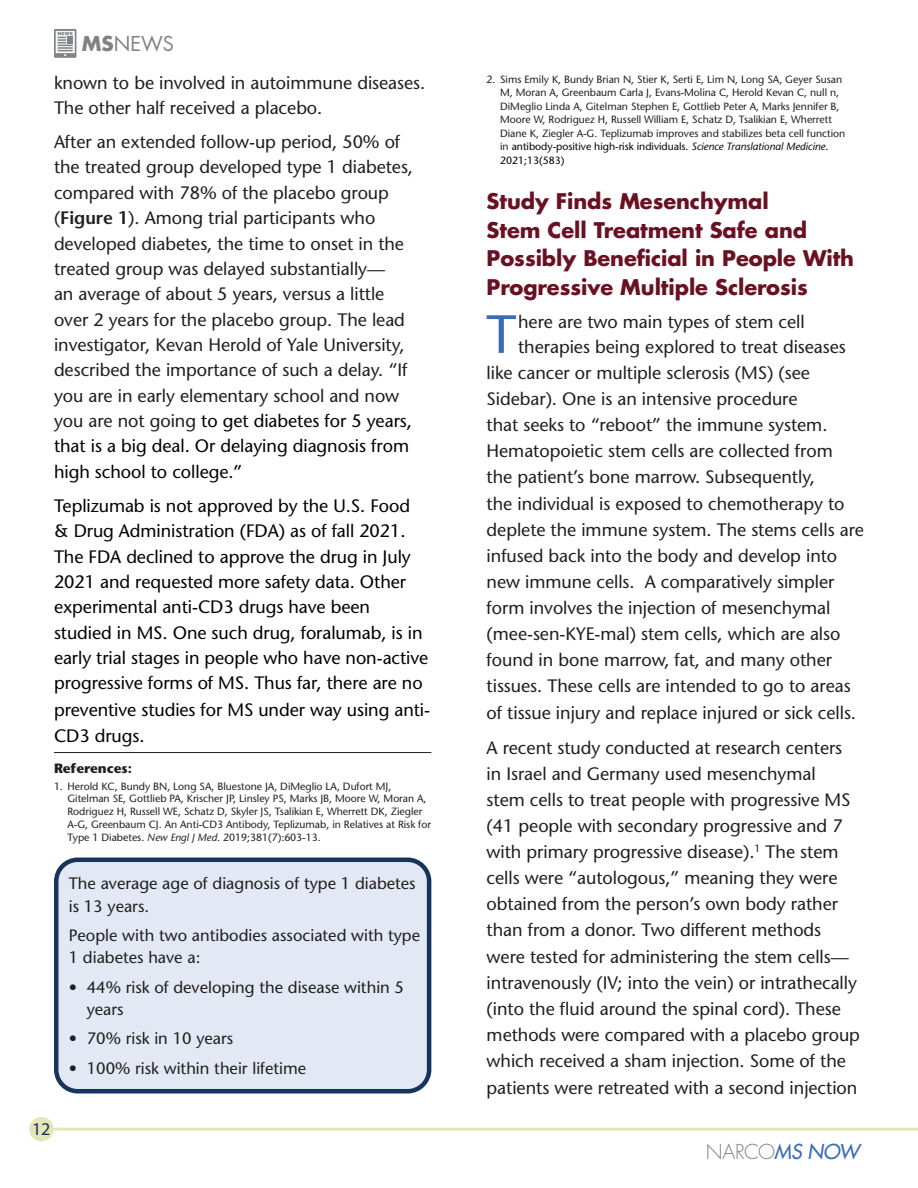
<style>
.page{position:relative;width:918px;height:1188px;background:#fff}
.page>*{position:absolute;margin:0;border:0;box-sizing:border-box;transform-origin:0 0}
.Text{font:53.7px "Stone Sans";color:#3b6cb4}
.NEWS_Heads{font:700 21px/28.5px "Futura";letter-spacing:-.005em;color:#6a1121}
.t1{font:300 20.1px "Futura";letter-spacing:-.025em;color:#808285}
.t2{font:19.95px "Futura";color:#808285}
.Text-2{font:18px/25.3px "Stone Sans";letter-spacing:-.005em;color:#231f20}
.Text-3{font:18px/25.5px "Stone Sans";letter-spacing:-.005em;color:#020304}
.t3{font:18px "Myriad Pro";color:#18345e}
.Text-4{font:16.5px/22.5px "Stone Sans";color:#231f20}
.Reference_Head{font:700 13.5px "Stone Sans";letter-spacing:-.005em;color:#231f20}
.Footnotes{font:10.5px/13.5px "Stone Sans";letter-spacing:-.005em;color:#231f20}
.s1{font-weight:700}
.s2{font-weight:600}
.s3{color:#020304}
.s4{font-style:italic}
.s5{font-style:italic;color:#020304}
.s6{font-weight:400;font-style:italic;color:#3b6cb4}
</style>
<div class="page">
<svg style="left:54px;top:29px;width:22px;height:29px"></svg>
<div style="left:68px;top:36px;width:5px;height:8px;background:#808285"></div>
<hr style="left:54px;top:752px;width:377px;height:1px;background:#231f20">
<div style="left:56px;top:860px;width:373px;height:231px;background:#e2e9f4;border-radius:22px"></div>
<div style="left:54px;top:858px;width:377px;height:235px;border:4px solid #18345e;border-radius:22px"></div>
<hr style="left:41px;top:1128px;width:877px;height:3px;background:#e4e6b8">
<div style="left:29px;top:1117px;width:25px;height:24px;background:#e4e6b8;border-radius:50%"></div>
<p class="t2" style="left:82px;top:30px;width:94px"><span class="s1">MS</span>NEWS</p>
<p class="Text-2" style="left:54px;top:69px;width:373px">known to be involved in autoimmune diseases.<br>The other half received a placebo.</p>
<p class="Text-2" style="left:54px;top:129px;width:361px">After an extended follow-up period, 50% of the treated group developed type 1 diabetes, compared with 78% of the placebo group (<span class="s2">Figure 1</span>). Among trial participants who developed diabetes, the time to onset in the treated group was delayed substantially—<br>an average of about 5 years, versus a little over 2 years for the placebo group. The lead investigator, Kevan Herold of Yale University, described the importance of such a delay. “If you are in early elementary school and now you are not going <span class="s3">to get diabetes for 5 years, that is a big deal. Or delaying diagnosis from high school to college.”</span></p>
<p class="Text-3" style="left:54px;top:493px;width:378px">Teplizumab is not approved by the U.S. Food<br>&amp; Drug Administration (FDA) as of fall 2021.<br>The FDA declined to approve the drug in July 2021 and requested more safety data. Other experimental anti-CD3 drugs have been studied in MS. One such drug, foralumab, is in early trial stages in people who have non-active progressive forms of MS. Thus far, there are no preventive studies for MS under way using anti-CD3 drugs.</p>
<p class="Reference_Head" style="left:54px;top:760px;width:79px">References:</p>
<p class="Footnotes" style="left:68px;top:779px;width:365px;line-height:12.9px;text-indent:-14px">1. Herold KC, Bundy BN, Long SA, Bluestone JA, DiMeglio LA, Dufort MJ, Gitelman SE, Gottlieb PA, Krischer JP, Linsley PS, Marks JB, Moore W, Moran A, Rodriguez H, Russell WE, Schatz D, Skyler JS, Tsalikian E, Wherrett DK, Ziegler A-G, Greenbaum CJ. An Anti-CD3 Antibody, Teplizumab, in Relatives at Risk for Type 1 Diabetes. <span class="s4">New Engl J Med</span>. 2019;381(7):603-13.</p>
<p class="Text-4" style="left:69px;top:872px;width:348px">The average age of diagnosis of type 1 diabetes is 13 years.</p>
<p class="Text-4" style="left:69px;top:924px;width:353px">People with two antibodies associated with type<br>1 diabetes have a:</p>
<p class="Text-4" style="left:87px;top:975px;width:319px;text-indent:-18px">• 44% risk of developing the disease within 5 years</p>
<p class="Text-4" style="left:69px;top:1027px;width:166px">• 70% risk in 10 years</p>
<p class="Text-4" style="left:69px;top:1056px;width:239px">• 100% risk within their lifetime</p>
<p class="t3" style="left:32px;top:1117px;width:20px">12</p>
<p class="Footnotes" style="left:500px;top:72px;width:347px;text-indent:-14px">2. Sims Emily K, Bundy Brian N, Stier K, Serti E, Lim N, Long SA, Geyer Susan M, Moran A, Greenbaum Carla J, Evans-Molina C, Herold Kevan C, null n, DiMeglio Linda A, Gitelman Stephen E, Gottlieb Peter A, Marks Jennifer B, Moore W, Rodriguez H, Russell William E, Schatz D, Tsalikian E, Wherrett Diane K, Ziegler A-G. Teplizumab improves and stabilizes beta cell function in <span class="s3">antibody-positive high-risk individuals.</span> <span class="s5">Science Translational Medicine</span><span class="s3">.<br>2021;13(583)</span></p>
<p class="NEWS_Heads" style="left:487px;top:187px;width:369px">Study Finds Mesenchymal<br>Stem Cell Treatment Safe and<br>Possibly Beneficial in People With<br>Progressive Multiple Sclerosis</p>
<p class="Text" style="left:486px;top:301px;width:31px">T</p>
<p class="Text-2" style="left:518px;top:308px;width:288px">here are two main types of stem cell</p>
<p class="Text-2" style="left:518px;top:334px;width:329px">therapies being explored to treat diseases</p>
<p class="Text-2" style="left:487px;top:360px;width:325px">like cancer or multiple sclerosis (MS) (see</p>
<p class="Text-2" style="left:487px;top:386px;width:312px">Sidebar). One is an intensive procedure</p>
<p class="Text-2" style="left:487px;top:412px;width:342px">that seeks to “reboot” the immune system.</p>
<p class="Text-2" style="left:487px;top:438px;width:348px">Hematopoietic stem cells are collected from</p>
<p class="Text-2" style="left:487px;top:464px;width:330px">the patient’s bone marrow. Subsequently,</p>
<p class="Text-2" style="left:487px;top:491px;width:359px">the individual is exposed to chemotherapy to</p>
<p class="Text-2" style="left:487px;top:517px;width:379px">deplete the immune system. The stems cells are</p>
<p class="Text-2" style="left:487px;top:543px;width:352px">infused back into the body and develop into</p>
<p class="Text-2" style="left:487px;top:569px;width:349px">new immune cells. A comparatively simpler</p>
<p class="Text-2" style="left:487px;top:595px;width:345px">form involves the injection of mesenchymal</p>
<p class="Text-2" style="left:487px;top:621px;width:355px">(mee-sen-KYE-mal) stem cells, which are also</p>
<p class="Text-2" style="left:487px;top:647px;width:347px">found in bone marrow, fat, and many other</p>
<p class="Text-2" style="left:487px;top:673px;width:366px">tissues. These cells are intended to go to areas</p>
<p class="Text-2" style="left:487px;top:699px;width:371px">of tissue injury and replace injured or sick cells.</p>
<p class="Text-2" style="left:487px;top:734px;width:375px;line-height:26.1px">A recent study conducted at research centers in Israel and Germany used mesenchymal<br>stem cells to treat people with progressive MS (41 people with secondary progressive and 7 with primary progressive disease).<sup>1</sup> The stem cells were “autologous,” meaning they were obtained from the person’s own body rather than from a donor. Two different methods were tested for administering the stem cells— intravenously (IV; into the vein) or intrathecally (into the fluid around the spinal cord). These methods were compared with a placebo group which received a sham injection. Some of the patients were retreated with a second injection</p>
<p class="t1" style="left:706px;top:1139px;width:155px">NARCO<span class="s6">MS NOW</span></p>
</div>
